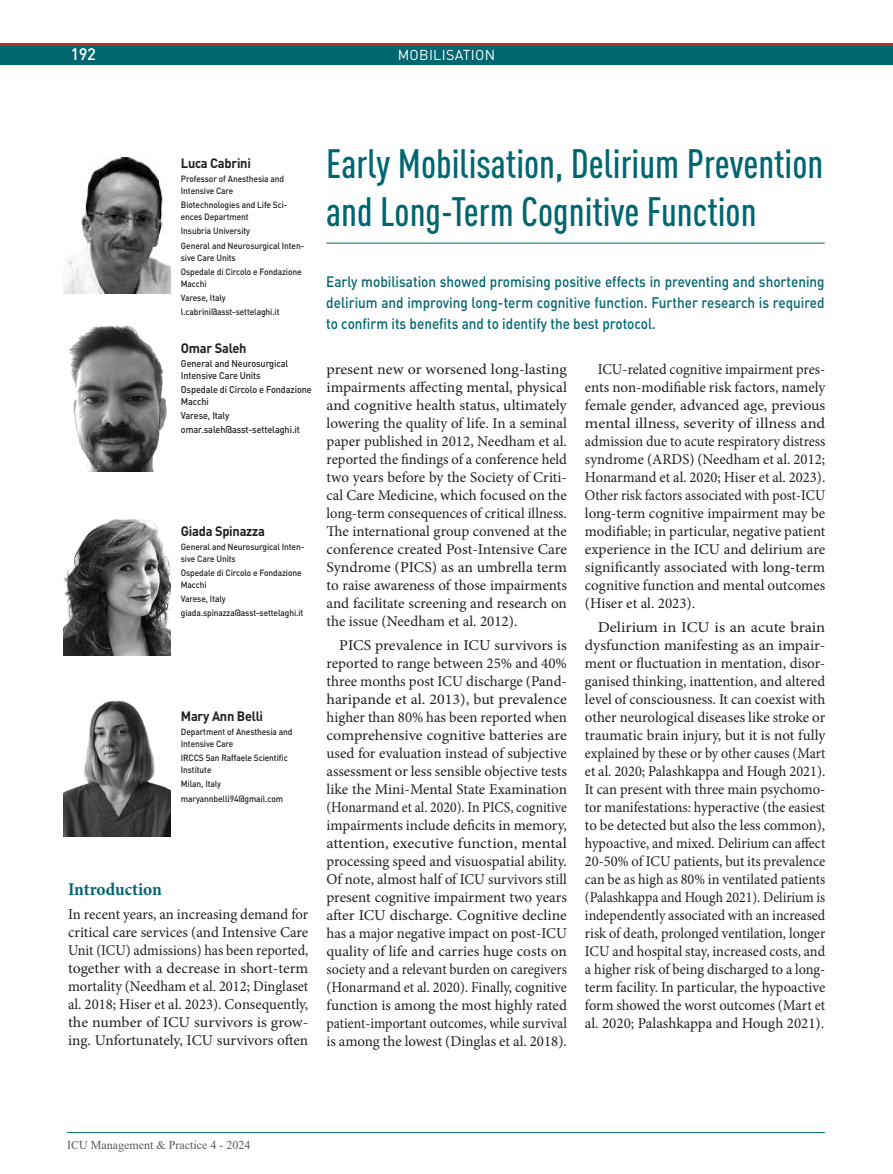
<style>
.page{position:relative;width:893px;height:1174px;background:#fff}
.page>*{position:absolute;margin:0;border:0;box-sizing:border-box;transform-origin:0 0}
.t1{font:500 condensed 40.5px/48px "DIN Pro";color:#006670}
.t2{font:700 18px "Minion Pro";letter-spacing:-.005em;color:#006670;scale:.96 1}
.t3{font:500 16.5px "DIN Pro";color:#fff}
.t4{font:15px/18px "Minion Pro";color:#231f20;text-align:justify;scale:1.1 1}
.t5{font:15px/18px "Minion Pro";color:#231f20;text-align:justify;scale:1.05 1}
.t6{font:15px/18px "Minion Pro";color:#231f20;text-align:justify;scale:1.07 1}
.t7{font:15px/18px "Minion Pro";color:#231f20;text-align:justify;scale:.96 1}
.t8{font:15px/18px "Minion Pro";color:#231f20;text-align:justify}
.t9{font:500 15px/21px "DIN Pro";color:#006670;text-align:justify;scale:.9 1}
.t10{font:14.25px "DIN Pro";letter-spacing:.02em;color:#fff}
.t11{font:700 13.5px "DIN Pro";letter-spacing:-.02em;color:#231f20;scale:.95 1}
.t12{font:12px "Times New Roman";color:#57585a}
.t13{font:500 9.75px/12px "DIN Pro";letter-spacing:-.01em;color:#231f20;scale:.93 1}
.t14{font:500 9px/12px "DIN Pro";letter-spacing:-.01em;color:#231f20;scale:.93 1}
</style>
<div class="page">
<div style="left:0;top:46px;width:893px;height:19px;background:#006670"></div>
<hr style="left:0;top:44px;width:893px;height:2px;background:#b62a26">
<hr style="left:67px;top:1132px;width:758px;height:1px;background:#006670">
<hr style="left:326px;top:243px;width:499px;height:1px;background:#006670">
<img style="left:64px;top:519px;width:106px;height:137px">
<img style="left:64px;top:700px;width:106px;height:136px">
<img style="left:64px;top:157px;width:106px;height:136px">
<img style="left:68px;top:326px;width:99px;height:145px">
<p class="t3" style="left:71px;top:41px;width:27px">192</p>
<p class="t10" style="left:398px;top:43px;width:99px">MOBILISATION</p>
<p class="t11" style="left:181px;top:152px;width:75px">Luca Cabrini</p>
<p class="t14" style="left:181px;top:172px;width:113px">Professor of Anesthesia and<br>Intensive Care</p>
<p class="t14" style="left:181px;top:198px;width:116px">Biotechnologies and Life Sci&shy;ences Department</p>
<p class="t14" style="left:181px;top:224px;width:76px">Insubria University</p>
<p class="t14" style="left:181px;top:238px;width:134px">General and Neurosurgical Inten&shy;sive Care Units</p>
<p class="t14" style="left:181px;top:264px;width:131px">Ospedale di Circolo e Fondazione<br>Macchi</p>
<p class="t14" style="left:181px;top:291px;width:50px">Varese, Italy</p>
<p class="t14" style="left:181px;top:305px;width:108px">l.cabrini@asst-settelaghi.it</p>
<p class="t11" style="left:181px;top:336px;width:71px">Omar Saleh</p>
<p class="t13" style="left:181px;top:356px;width:117px">General and Neurosurgical<br>Intensive Care Units</p>
<p class="t13" style="left:181px;top:382px;width:142px">Ospedale di Circolo e Fondazione<br>Macchi</p>
<p class="t13" style="left:181px;top:408px;width:54px">Varese, Italy</p>
<p class="t13" style="left:181px;top:422px;width:129px">omar.saleh@asst-settelaghi.it</p>
<p class="t11" style="left:181px;top:520px;width:90px">Giada Spinazza</p>
<p class="t14" style="left:181px;top:540px;width:134px">General and Neurosurgical Inten&shy;sive Care Units</p>
<p class="t14" style="left:181px;top:566px;width:131px">Ospedale di Circolo e Fondazione<br>Macchi</p>
<p class="t14" style="left:181px;top:592px;width:50px">Varese, Italy</p>
<p class="t14" style="left:181px;top:606px;width:133px">giada.spinazza@asst-settelaghi.it</p>
<p class="t11" style="left:181px;top:705px;width:88px">Mary Ann Belli</p>
<p class="t14" style="left:181px;top:725px;width:121px">Department of Anesthesia and<br>Intensive Care</p>
<p class="t14" style="left:181px;top:751px;width:116px">IRCCS San Raffaele Scientific<br>Institute</p>
<p class="t14" style="left:181px;top:777px;width:45px">Milan, Italy</p>
<p class="t14" style="left:181px;top:791px;width:111px">maryannbelli94@gmail.com</p>
<p class="t2" style="left:68px;top:876px;width:99px">Introduction</p>
<p class="t8" style="left:68px;top:905px;width:242px">In recent years, an increasing demand for critical care services (and Intensive Care Unit (ICU) admissions) has been reported, together with a decrease in short-term mortality (Needham et al. 2012; Dinglaset al. 2018; Hiser et al. 2023). Consequently, the number of ICU survivors is grow&shy;ing. Unfortunately, ICU survivors often</p>
<p class="t1" style="left:326px;top:136px;width:499px">Early Mobilisation, Delirium Prevention and Long-Term Cognitive Function</p>
<p class="t9" style="left:326px;top:269px;width:555px">Early mobilisation showed promising positive effects in preventing and shortening delirium and improving long-term cognitive function. Further research is required to confirm its benefits and to identify the best protocol.</p>
<p class="t6" style="left:327px;top:360px;width:226px">present new or worsened long-lasting impairments affecting mental, physical and cognitive health status, ultimately lowering the quality of life. In a seminal paper published in 2012, Needham et al. reported the findings of a conference held two years before by the Society of Criti&shy;cal Care Medicine, which focused on the long-term consequences of critical illness.<br>The international group convened at the conference created Post-Intensive Care Syndrome (PICS) as an umbrella term to raise awareness of those impairments and facilitate screening and research on the issue (Needham et al. 2012).</p>
<p class="t5" style="left:327px;top:636px;width:230px;text-indent:13px">PICS prevalence in ICU survivors is reported to range between 25% and 40% three months post ICU discharge (Pand&shy;haripande et al. 2013), but prevalence higher than 80% has been reported when comprehensive cognitive batteries are used for evaluation instead of subjective assessment or less sensible objective tests like the Mini-Mental State Examination (Honarmand et al. 2020). In PICS, cognitive impairments include deficits in memory, attention, executive function, mental processing speed and visuospatial ability.<br>Of note, almost half of ICU survivors still present cognitive impairment two years after ICU discharge. Cognitive decline has a major negative impact on post-ICU quality of life and carries huge costs on society and a relevant burden on caregivers (Honarmand et al. 2020). Finally, cognitive function is among the most highly rated patient-important outcomes, while survival is among the lowest (Dinglas et al. 2018).</p>
<p class="t7" style="left:585px;top:360px;width:252px;text-indent:13px">ICU-related cognitive impairment pres&shy;ents non-modifiable risk factors, namely female gender, advanced age, previous mental illness, severity of illness and admission due to acute respiratory distress syndrome (ARDS) (Needham et al. 2012; Honarmand et al. 2020; Hiser et al. 2023).<br>Other risk factors associated with post-ICU long-term cognitive impairment may be modifiable; in particular, negative patient experience in the ICU and delirium are significantly associated with long-term cognitive function and mental outcomes (Hiser et al. 2023).</p>
<p class="t4" style="left:585px;top:618px;width:220px;text-indent:13px">Delirium in ICU is an acute brain dysfunction manifesting as an impair&shy;ment or fluctuation in mentation, disor&shy;ganised thinking, inattention, and altered level of consciousness. It can coexist with other neurological diseases like stroke or traumatic brain injury, but it is not fully explained by these or by other causes (Mart et al. 2020; Palashkappa and Hough 2021).<br>It can present with three main psychomo&shy;tor manifestations: hyperactive (the easiest to be detected but also the less common), hypoactive, and mixed. Delirium can affect 20-50% of ICU patients, but its prevalence can be as high as 80% in ventilated patients (Palashkappa and Hough 2021). Delirium is independently associated with an increased risk of death, prolonged ventilation, longer ICU and hospital stay, increased costs, and a higher risk of being discharged to a long&shy;term facility. In particular, the hypoactive form showed the worst outcomes (Mart et al. 2020; Palashkappa and Hough 2021).</p>
<p class="t12" style="left:67px;top:1136px;width:185px">ICU Management &amp; Practice 4 - 2024</p>
</div>
